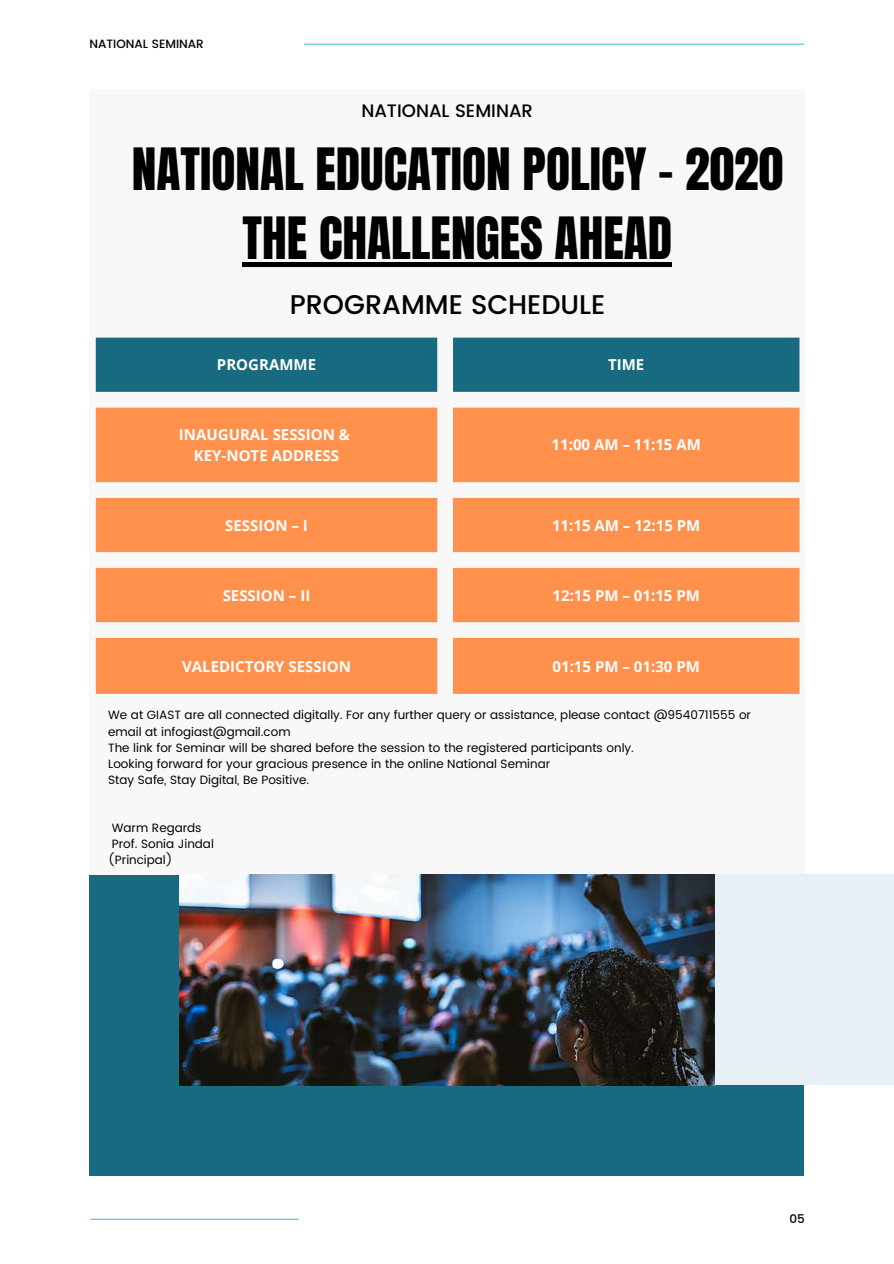
<style>
.page{position:relative;width:894px;height:1264px;background:#fff}
.page>*{position:absolute;margin:0;border:0;box-sizing:border-box;transform-origin:0 0}
.t1{font:49.5px/68.7px "Anton";color:#000;text-align:center}
.t2{font:500 27px "Poppins";color:#000}
.t3{font:500 18px "Poppins";color:#000}
.t4{font:700 15px/20.2px "Open Sans";color:#fff;text-align:center}
.t5{font:12px/16px "Poppins";color:#000}
.t6{font:500 12px "Poppins";color:#000}
</style>
<div class="page">
<div style="left:89px;top:89px;width:715px;height:1086px;background:#f8f8f8"></div>
<div style="left:89px;top:874px;width:714px;height:301px;background:#176a7f"></div>
<img style="left:180px;top:874px;width:534px;height:211px">
<div style="left:242px;top:262px;width:430px;height:5px;background:#000"></div>
<div style="left:715px;top:874px;width:178px;height:211px;background:#e8f0f7"></div>
<hr style="left:90px;top:1218px;width:208px;height:1px;background:#42c2ff">
<hr style="left:304px;top:44px;width:499px;height:1px;background:#4fc0e8">
<div style="left:96px;top:337px;width:703px;height:55px;background:#176a7f"></div>
<svg style="left:96px;top:407px;width:703px;height:287px;fill:#ff914d"></svg>
<p class="t6" style="left:89px;top:37px;width:116px">NATIONAL SEMINAR</p>
<h3 class="t3" style="left:361px;top:100px;width:173px">NATIONAL SEMINAR</h3>
<h1 class="t1" style="left:132px;top:136px;width:652px">NATIONAL EDUCATION POLICY – 2020<br>THE CHALLENGES AHEAD</h1>
<h2 class="t2" style="left:290px;top:288px;width:317px">PROGRAMME SCHEDULE</h2>
<p class="t4" style="left:217px;top:354px;width:101px">PROGRAMME</p>
<p class="t4" style="left:608px;top:354px;width:38px">TIME</p>
<p class="t4" style="left:179px;top:424px;width:173px">INAUGURAL SESSION &amp;<br>KEY-NOTE ADDRESS</p>
<p class="t4" style="left:551px;top:434px;width:151px">11:00 AM – 11:15 AM</p>
<p class="t4" style="left:225px;top:514px;width:84px">SESSION – I</p>
<p class="t4" style="left:552px;top:514px;width:150px">11:15 AM – 12:15 PM</p>
<p class="t4" style="left:223px;top:584px;width:89px">SESSION – II</p>
<p class="t4" style="left:552px;top:584px;width:149px">12:15 PM – 01:15 PM</p>
<p class="t4" style="left:182px;top:655px;width:170px">VALEDICTORY SESSION</p>
<p class="t4" style="left:552px;top:655px;width:149px">01:15 PM – 01:30 PM</p>
<p class="t5" style="left:108px;top:707px;width:644px">We at GIAST are all connected digitally. For any further query or assistance, please contact @9540711555 or email at infogiast@gmail.com<br>The link for Seminar will be shared before the session to the registered participants only.<br>Looking forward for your gracious presence in the online National Seminar<br>Stay Safe, Stay Digital, Be Positive.</p>
<p class="t5" style="left:108px;top:819px;width:107px">Warm Regards<br>Prof. Sonia Jindal (Principal)</p>
<p class="t6" style="left:789px;top:1211px;width:17px">05</p>
</div>
